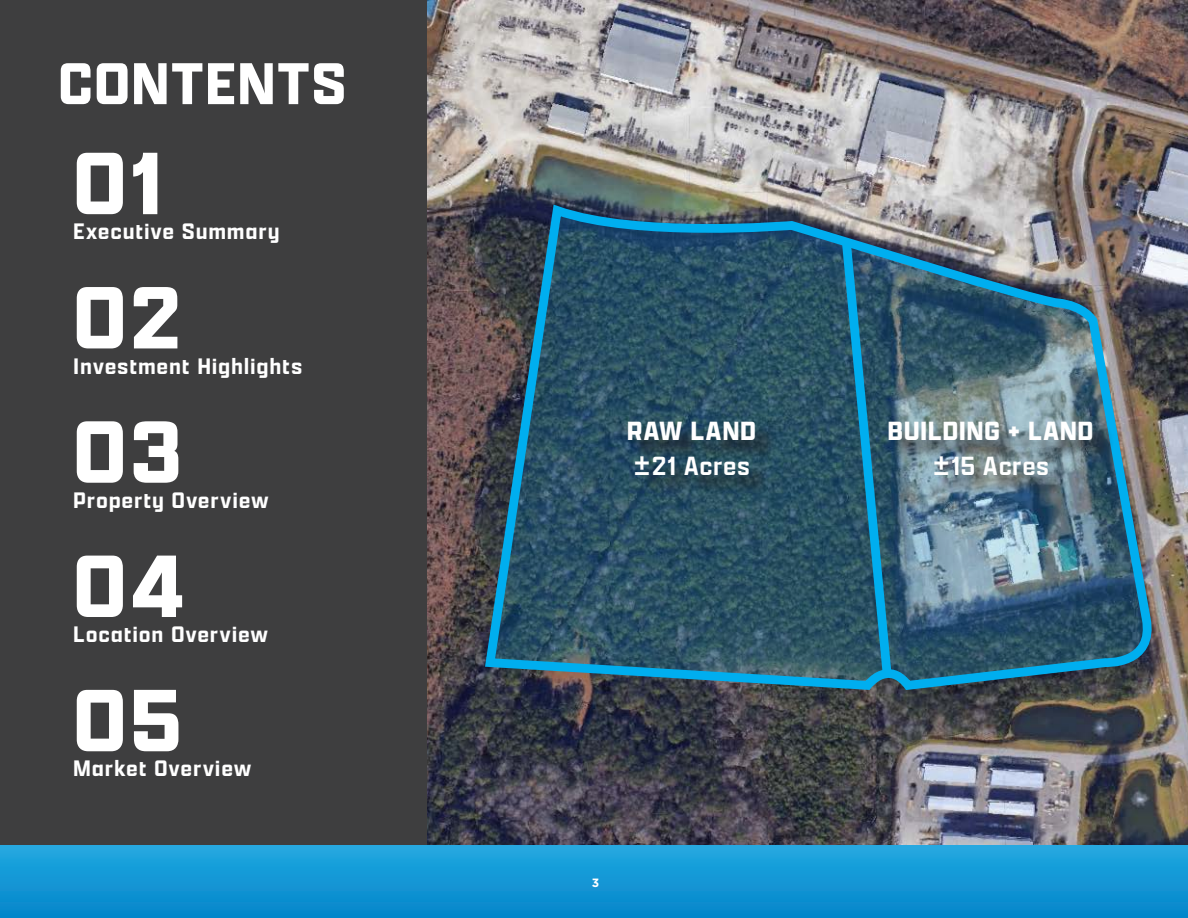
<style>
.page{position:relative;width:1188px;height:918px;background:#fff}
.page>*{position:absolute;margin:0;border:0;box-sizing:border-box;transform-origin:0 0}
.TOC_Numeral{font:700 94.5px "Apotek";letter-spacing:.05em;color:#fff}
.Page_headline{font:700 63px "Apotek";letter-spacing:.045em;color:#fff}
.t1{font:700 28.2px "Apotek";letter-spacing:.04em;color:#fff}
.t2{font:500 28.2px "Apotek";letter-spacing:.04em;color:#fff}
.TOC_Body{font:600 24px "Apotek";letter-spacing:.06em;color:#fff}
.t3{font:700 12px "Gotham";color:#fff}
.s1{font-family:"Gotham"}
</style>
<div class="page">
<img style="left:426px;top:0;width:762px;height:845px">
<img style="left:480px;top:199px;width:675px;height:496px">
<svg style="left:837px;top:235px;width:60px;height:449px;background:#24607b"></svg>
<div style="left:631px;top:424px;width:146px;height:73px;background:#231f20;opacity:.75"></div>
<div style="left:892px;top:424px;width:222px;height:73px;background:#231f20;opacity:.75"></div>
<div style="left:0;top:0;width:426px;height:918px;background:#3e3e3f"></div>
<div style="left:0;top:845px;width:1188px;height:73px;background:linear-gradient(to bottom,#24a9e0,#0285ca)"></div>
<p class="Page_headline" style="left:59px;top:44px;width:289px">CONTENTS</p>
<p class="TOC_Numeral" style="left:74px;top:124px;width:89px">01</p>
<p class="TOC_Body" style="left:74px;top:217px;width:207px">Executive Summary</p>
<p class="TOC_Numeral" style="left:74px;top:259px;width:108px">02</p>
<p class="TOC_Body" style="left:74px;top:351px;width:230px">Investment Highlights</p>
<p class="TOC_Numeral" style="left:74px;top:393px;width:109px">03</p>
<p class="TOC_Body" style="left:74px;top:485px;width:196px">Property Overview</p>
<p class="TOC_Numeral" style="left:74px;top:527px;width:111px">04</p>
<p class="TOC_Body" style="left:74px;top:619px;width:196px">Location Overview</p>
<p class="TOC_Numeral" style="left:74px;top:662px;width:110px">05</p>
<p class="TOC_Body" style="left:74px;top:754px;width:179px">Market Overview</p>
<p class="t1" style="left:627px;top:413px;width:130px">RAW LAND</p>
<p class="t2" style="left:633px;top:448px;width:118px"><span class="s1">±</span>21 Acres</p>
<p class="t1" style="left:888px;top:413px;width:207px">BUILDING + LAND</p>
<p class="t2" style="left:932px;top:448px;width:118px"><span class="s1">±</span>15 Acres</p>
<p class="t3" style="left:592px;top:875px;width:9px">3</p>
</div>
